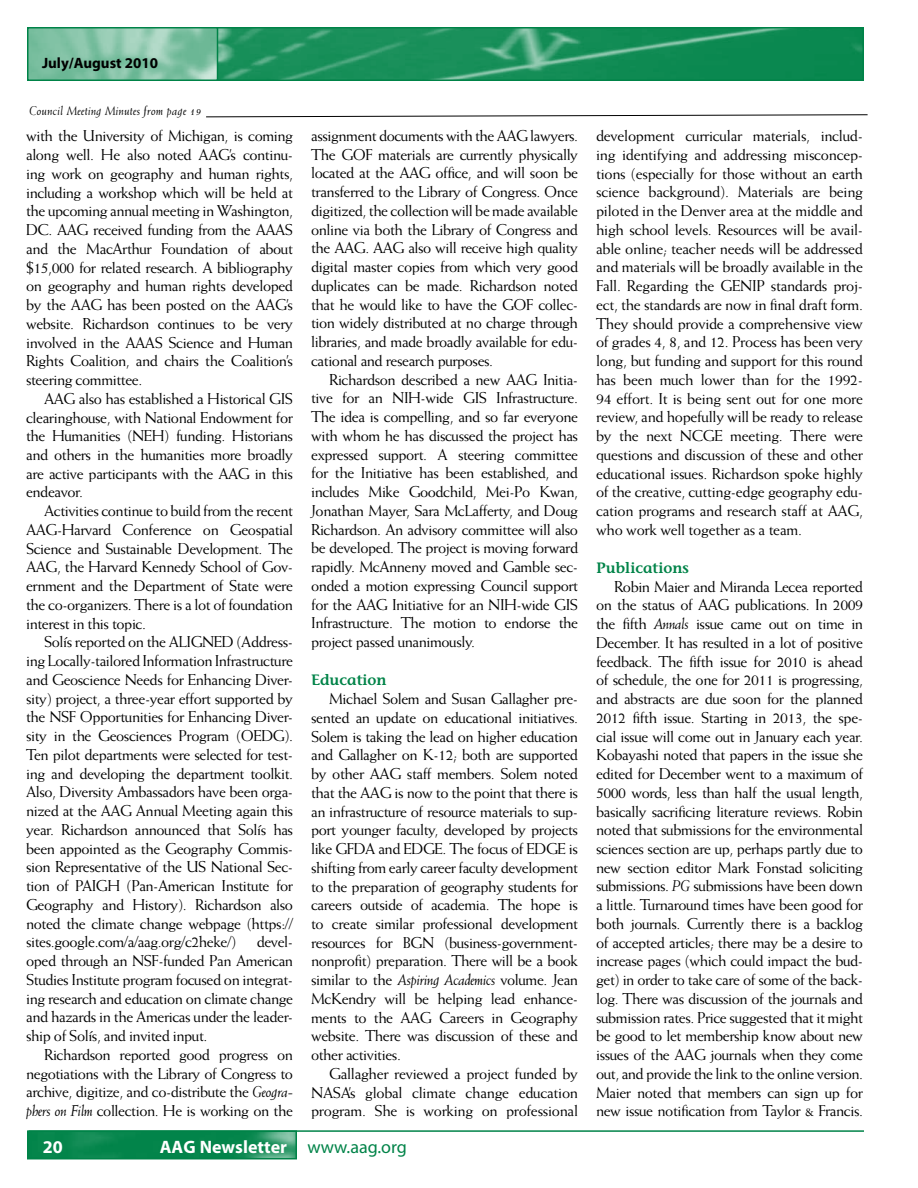
<style>
.page{position:relative;width:918px;height:1188px;background:#fff}
.page>*{position:absolute;margin:0;border:0;box-sizing:border-box;transform-origin:0 0}
.t1{font:700 18px "Myriad";color:#fff}
.t2{font:15.75px/18.8px "Weiss";letter-spacing:-.03em;color:#000;text-align:justify}
.t3{font:600 15px "Stone Informal";color:#008348}
.t4{font:700 15px "Myriad";color:#000}
.t5{font:italic 12.75px "Weiss";letter-spacing:.01em;color:#000}
.s1{font-style:italic}
.s2{font-weight:400;color:#008348}
</style>
<div class="page">
<img style="left:30px;top:1133px;width:264px;height:23px">
<div style="left:27px;top:1130px;width:270px;height:29px;border:2px solid #008348"></div>
<hr style="left:29px;top:1130px;width:835px;height:2px;background:#008348">
<img style="left:218px;top:30px;width:643px;height:48px">
<div style="left:27px;top:27px;width:837px;height:54px;border:2px solid #008348"></div>
<img style="left:30px;top:30px;width:185px;height:48px">
<div style="left:27px;top:27px;width:191px;height:54px;border:2px solid #008348"></div>
<svg style="left:206px;top:114px;width:662px;height:4px"></svg>
<p class="t4" style="left:42px;top:56px;width:118px">July/August 2010</p>
<p class="t5" style="left:29px;top:103px;width:174px">Council Meeting Minutes from page 19</p>
<p class="t2" style="left:26px;top:126px;width:269px">with the University of Michigan, is coming along well. He also noted AAG’s continu&shy;ing work on geography and human rights, including a workshop which will be held at the upcoming annual meeting in Washington, DC. AAG received funding from the AAAS and the MacArthur Foundation of about $15,000 for related research. A bibliography on geography and human rights developed by the AAG has been posted on the AAG’s website. Richardson continues to be very involved in the AAAS Science and Human Rights Coalition, and chairs the Coalition’s steering committee.</p>
<p class="t2" style="left:26px;top:389px;width:269px;text-indent:18px">AAG also has established a Historical GIS clearinghouse, with National Endowment for the Humanities (NEH) funding. Historians and others in the humanities more broadly are active participants with the AAG in this endeavor.</p>
<p class="t2" style="left:26px;top:501px;width:269px;text-indent:18px">Activities continue to build from the recent AAG-Harvard Conference on Geospatial Science and Sustainable Development. The AAG, the Harvard Kennedy School of Gov&shy;ernment and the Department of State were the co-organizers. There is a lot of foundation interest in this topic.</p>
<p class="t2" style="left:26px;top:632px;width:269px;text-indent:18px">Solís reported on the ALIGNED (Address&shy;ing Locally-tailored Information Infrastructure and Geoscience Needs for Enhancing Diver&shy;sity) project, a three-year effort supported by the NSF Opportunities for Enhancing Diver&shy;sity in the Geosciences Program (OEDG).<br>Ten pilot departments were selected for test&shy;ing and developing the department toolkit.<br>Also, Diversity Ambassadors have been orga&shy;nized at the AAG Annual Meeting again this year. Richardson announced that Solís has been appointed as the Geography Commis&shy;sion Representative of the US National Sec&shy;tion of PAIGH (Pan-American Institute for Geography and History). Richardson also noted the climate change webpage (https:// sites.google.com/a/aag.org/c2heke/)</p>
<p class="t2" style="left:26px;top:932px;width:269px;text-indent:231px">devel&shy;oped through an NSF-funded Pan American Studies Institute program focused on integrat&shy;ing research and education on climate change and hazards in the Americas under the leader&shy;ship of Solís, and invited input.</p>
<p class="t2" style="left:26px;top:1045px;width:269px;text-indent:18px">Richardson reported good progress on negotiations with the Library of Congress to archive, digitize, and co-distribute the <span class="s1">Geogra&shy;phers on Film</span> collection. He is working on the</p>
<p class="t2" style="left:311px;top:126px;width:269px">assignment documents with the AAG lawyers.<br>The GOF materials are currently physically located at the AAG office, and will soon be transferred to the Library of Congress. Once digitized, the collection will be made available online via both the Library of Congress and the AAG. AAG also will receive high quality digital master copies from which very good duplicates can be made. Richardson noted that he would like to have the GOF collec&shy;tion widely distributed at no charge through libraries, and made broadly available for edu&shy;cational and research purposes.</p>
<p class="t2" style="left:311px;top:370px;width:269px;text-indent:18px">Richardson described a new AAG Initia&shy;tive for an NIH-wide GIS Infrastructure.<br>The idea is compelling, and so far everyone with whom he has discussed the project has expressed support. A steering committee for the Initiative has been established, and includes Mike Goodchild, Mei-Po Kwan, Jonathan Mayer, Sara McLafferty, and Doug Richardson. An advisory committee will also be developed. The project is moving forward rapidly. McAnneny moved and Gamble sec&shy;onded a motion expressing Council support for the AAG Initiative for an NIH-wide GIS Infrastructure. The motion to endorse the project passed unanimously.</p>
<p class="t3" style="left:311px;top:671px;width:77px">Education</p>
<p class="t2" style="left:311px;top:689px;width:269px;text-indent:18px">Michael Solem and Susan Gallagher pre&shy;sented an update on educational initiatives.<br>Solem is taking the lead on higher education and Gallagher on K-12; both are supported by other AAG staff members. Solem noted that the AAG is now to the point that there is an infrastructure of resource materials to sup&shy;port younger faculty, developed by projects like GFDA and EDGE. The focus of EDGE is shifting from early career faculty development to the preparation of geography students for careers outside of academia. The hope is to create similar professional development resources for BGN (business-government&shy;nonprofit) preparation. There will be a book similar to the <span class="s1">Aspiring Academics</span> volume. Jean McKendry will be helping lead enhance&shy;ments to the AAG Careers in Geography website. There was discussion of these and other activities.</p>
<p class="t2" style="left:311px;top:1064px;width:269px;text-indent:18px">Gallagher reviewed a project funded by NASA’s global climate change education program. She is working on professional</p>
<p class="t1" style="left:43px;top:1137px;width:21px">20</p>
<p class="t1" style="left:160px;top:1137px;width:249px">AAG Newsletter <span class="s2">www.aag.org</span></p>
<p class="t2" style="left:596px;top:126px;width:269px">development curricular materials, includ&shy;ing identifying and addressing misconcep&shy;tions (especially for those without an earth science background). Materials are being piloted in the Denver area at the middle and high school levels. Resources will be avail&shy;able online; teacher needs will be addressed and materials will be broadly available in the Fall. Regarding the GENIP standards proj&shy;ect, the standards are now in final draft form.<br>They should provide a comprehensive view of grades 4, 8, and 12. Process has been very long, but funding and support for this round has been much lower than for the 1992- 94 effort. It is being sent out for one more review, and hopefully will be ready to release by the next NCGE meeting. There were questions and discussion of these and other educational issues. Richardson spoke highly of the creative, cutting-edge geography edu&shy;cation programs and research staff at AAG, who work well together as a team.</p>
<p class="t3" style="left:596px;top:559px;width:94px">Publications</p>
<p class="t2" style="left:596px;top:577px;width:269px;text-indent:18px">Robin Maier and Miranda Lecea reported on the status of AAG publications. In 2009 the fifth <span class="s1">Annals</span> issue came out on time in December. It has resulted in a lot of positive feedback. The fifth issue for 2010 is ahead of schedule, the one for 2011 is progressing, and abstracts are due soon for the planned 2012 fifth issue. Starting in 2013, the spe&shy;cial issue will come out in January each year.<br>Kobayashi noted that papers in the issue she edited for December went to a maximum of 5000 words, less than half the usual length, basically sacrificing literature reviews. Robin noted that submissions for the environmental sciences section are up, perhaps partly due to new section editor Mark Fonstad soliciting submissions. <span class="s1">PG</span> submissions have been down a little. Turnaround times have been good for both journals. Currently there is a backlog of accepted articles; there may be a desire to increase pages (which could impact the bud&shy;get) in order to take care of some of the back&shy;log. There was discussion of the journals and submission rates. Price suggested that it might be good to let membership know about new issues of the AAG journals when they come out, and provide the link to the online version.<br>Maier noted that members can sign up for new issue notification from Taylor &amp; Francis.</p>
</div>
